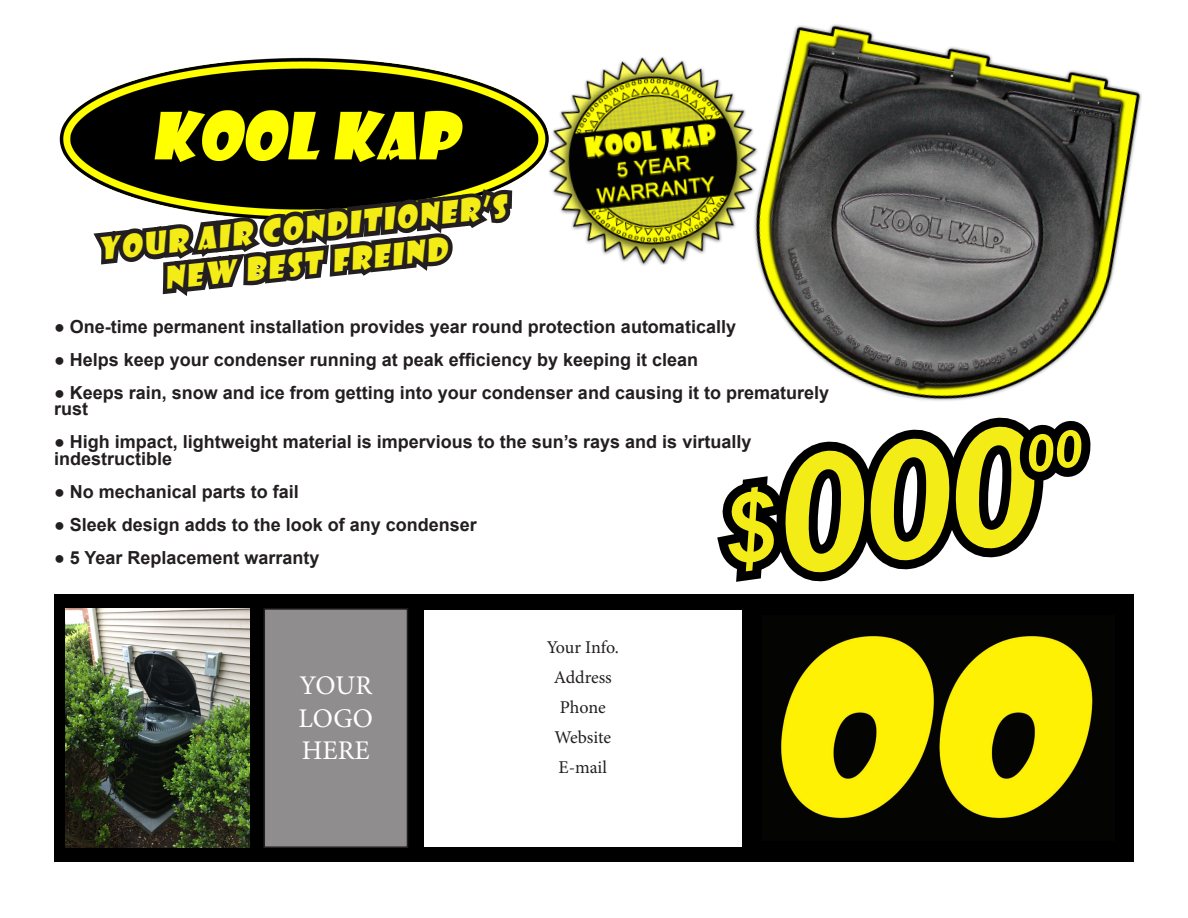
<style>
.page{position:relative;width:1188px;height:918px;background:#fff}
.page>*{position:absolute;margin:0;border:0;box-sizing:border-box;transform-origin:0 0}
.t1{font:italic 700 163.5px "Arial";color:#f4ec17}
.t2{font:italic 30px "Showcard Gothic";color:#f4ec17}
.t3{font:27px "Minion Pro";color:#fff}
.t4{font:700 18px/16.5px "Arial";color:#231f20}
.t5{font:18px "Minion Pro";letter-spacing:-.005em;color:#231f20}
.s1{font-size:94.5px}
</style>
<div class="page">
<div style="left:54px;top:594px;width:1080px;height:268px;background:#000"></div>
<img style="left:66px;top:608px;width:183px;height:240px">
<div style="left:264px;top:609px;width:143px;height:238px;background:#8f8d8e"></div>
<div style="left:264px;top:608px;width:144px;height:240px;border:2px solid #231f20"></div>
<img style="left:762px;top:24px;width:380px;height:377px">
<div style="left:424px;top:610px;width:318px;height:236px;background:#fff"></div>
<img style="left:553px;top:46px;width:216px;height:229px">
<img style="left:781px;top:636px;width:312px;height:183px">
<img style="left:59px;top:99px;width:494px;height:93px">
<svg style="left:86px;top:57px;width:432px;height:239px"></svg>
<svg style="left:717px;top:417px;width:374px;height:165px"></svg>
<p class="t2" style="left:96px;top:229px;width:412px;rotate:-6deg">Your Air Conditioner’s</p>
<p class="t2" style="left:162px;top:258px;width:285px;rotate:-6deg">New Best Freind</p>
<p class="t4" style="left:54px;top:319px;width:684px">● One-time permanent installation provides year round protection automatically</p>
<p class="t4" style="left:54px;top:352px;width:646px">● Helps keep your condenser running at peak efficiency by keeping it clean</p>
<p class="t4" style="left:54px;top:385px;width:777px">● Keeps rain, snow and ice from getting into your condenser and causing it to prematurely rust</p>
<p class="t4" style="left:54px;top:434px;width:699px">● High impact, lightweight material is impervious to the sun’s rays and is virtually indestructible</p>
<p class="t4" style="left:54px;top:484px;width:246px">● No mechanical parts to fail</p>
<p class="t4" style="left:54px;top:517px;width:424px">● Sleek design adds to the look of any condenser</p>
<p class="t4" style="left:54px;top:550px;width:267px">● 5 Year Replacement warranty</p>
<p class="t1" style="left:706px;top:418px;width:317px;rotate:-8deg"><span class="s1">$</span>000</p>
<p class="t3" style="left:300px;top:667px;width:74px">YOUR</p>
<p class="t3" style="left:299px;top:700px;width:76px">LOGO</p>
<p class="t3" style="left:302px;top:732px;width:70px">HERE</p>
<p class="t5" style="left:547px;top:635px;width:74px">Your Info.</p>
<p class="t5" style="left:554px;top:665px;width:60px">Address</p>
<p class="t5" style="left:560px;top:695px;width:47px">Phone</p>
<p class="t5" style="left:554px;top:725px;width:58px">Website</p>
<p class="t5" style="left:559px;top:755px;width:50px">E-mail</p>
</div>
